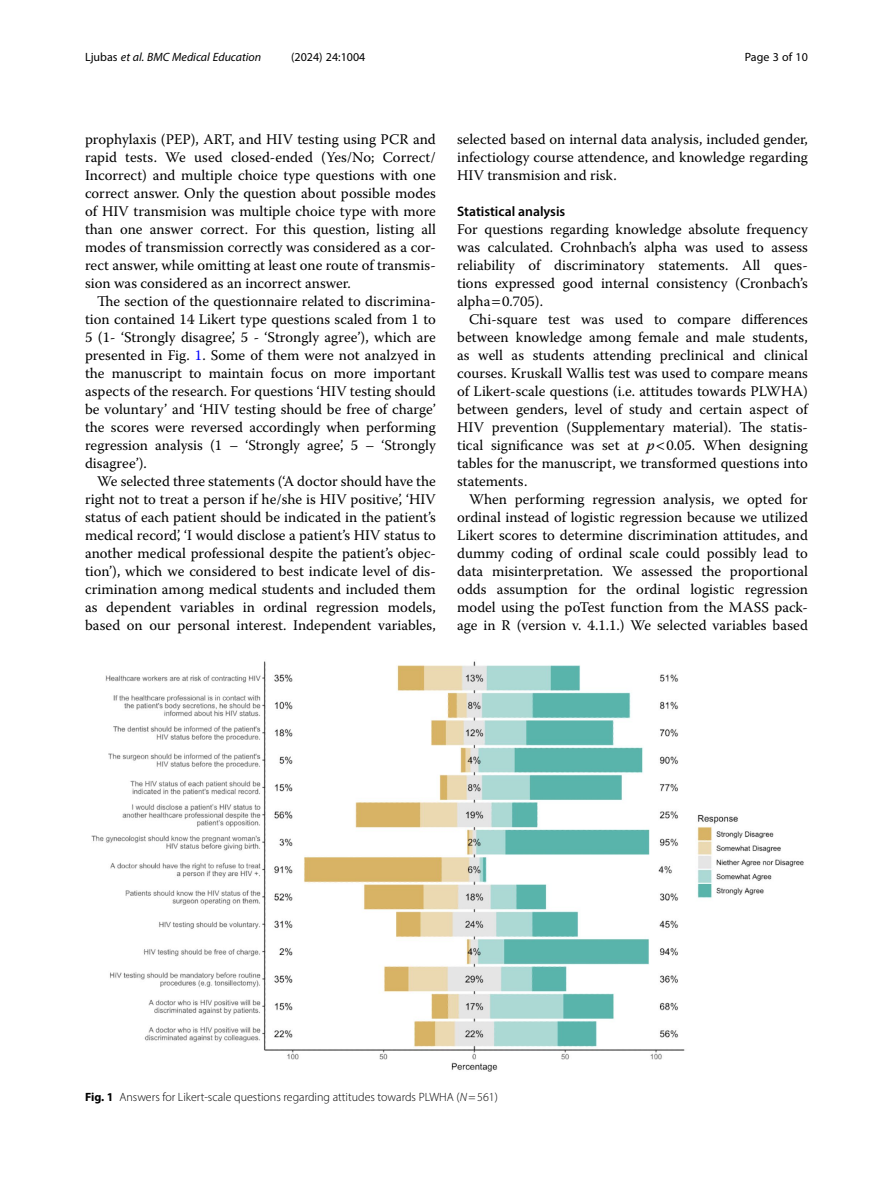
<style>
.page{position:relative;width:893px;height:1191px;background:#fff}
.page>*{position:absolute;margin:0;border:0;box-sizing:border-box;transform-origin:0 0}
.Body_Text_Indent{font:14.7px/18px "Warnock Pro";color:#000;text-align:justify}
.Body_Text{font:14.7px/18px "Warnock Pro";color:#000;text-align:justify}
.Head_2{font:600 13.8px "Myriad Pro";color:#000}
.Figure_Caption{font:300 12px "Myriad Pro";color:#000}
.t1{font:italic 12px "Myriad Pro";color:#000}
.t2{font:12px "Myriad Pro";color:#000}
.s1{font-style:normal}
.s2{color:#00f}
.s3{font-style:italic}
.s4{font-weight:700}
</style>
<div class="page">
<img style="left:91px;top:661px;width:713px;height:411px">
<p class="t1" style="left:85px;top:50px;width:178px"><span class="s1">Ljubas</span> et al. BMC Medical Education</p>
<p class="t2" style="left:291px;top:50px;width:76px">(2024) 24:1004</p>
<p class="t2" style="left:745px;top:50px;width:65px">Page 3 of 10</p>
<p class="Body_Text_Indent" style="left:85px;top:130px;width:352px">prophylaxis (PEP), ART, and HIV testing using PCR and rapid tests. We used closed-ended (Yes/No; Correct/ Incorrect) and multiple choice type questions with one correct answer. Only the question about possible modes of HIV transmision was multiple choice type with more than one answer correct. For this question, listing all modes of transmission correctly was considered as a cor&shy;rect answer, while omitting at least one route of transmis&shy;sion was considered as an incorrect answer.</p>
<p class="Body_Text_Indent" style="left:85px;top:292px;width:352px;text-indent:12px">The section of the questionnaire related to discrimina&shy;tion contained 14 Likert type questions scaled from 1 to 5 (1- ‘Strongly disagree’, 5 - ‘Strongly agree’), which are presented in Fig. <span class="s2">1</span>. Some of them were not analzyed in the manuscript to maintain focus on more important aspects of the research. For questions ‘HIV testing should be voluntary’ and ‘HIV testing should be free of charge’ the scores were reversed accordingly when performing regression analysis (1 – ‘Strongly agree’, 5 – ‘Strongly disagree’).</p>
<p class="Body_Text_Indent" style="left:85px;top:472px;width:352px;text-indent:12px">We selected three statements (‘A doctor should have the right not to treat a person if he/she is HIV positive’, ‘HIV status of each patient should be indicated in the patient’s medical record’, ‘I would disclose a patient’s HIV status to another medical professional despite the patient’s objec&shy;tion’), which we considered to best indicate level of dis&shy;crimination among medical students and included them as dependent variables in ordinal regression models, based on our personal interest. Independent variables,</p>
<p class="Body_Text_Indent" style="left:457px;top:130px;width:352px">selected based on internal data analysis, included gender, infectiology course attendence, and knowledge regarding HIV transmision and risk.</p>
<p class="Head_2" style="left:457px;top:203px;width:110px">Statistical analysis</p>
<p class="Body_Text" style="left:457px;top:220px;width:352px">For questions regarding knowledge absolute frequency was calculated. Crohnbach’s alpha was used to assess reliability of discriminatory statements. All ques&shy;tions expressed good internal consistency (Cronbach’s alpha 0.705).</p>
<p class="Body_Text_Indent" style="left:457px;top:310px;width:352px;text-indent:12px">Chi-square test was used to compare differences between knowledge among female and male students, as well as students attending preclinical and clinical courses. Kruskall Wallis test was used to compare means of Likert-scale questions (i.e. attitudes towards PLWHA) between genders, level of study and certain aspect of HIV prevention (Supplementary material). The statis&shy;tical significance was set at <span class="s3">p</span> 0.05. When designing tables for the manuscript, we transformed questions into statements.</p>
<p class="Body_Text_Indent" style="left:457px;top:490px;width:352px;text-indent:12px">When performing regression analysis, we opted for ordinal instead of logistic regression because we utilized Likert scores to determine discrimination attitudes, and dummy coding of ordinal scale could possibly lead to data misinterpretation. We assessed the proportional odds assumption for the ordinal logistic regression model using the poTest function from the MASS pack&shy;age in R (version v. 4.1.1.) We selected variables based</p>
<p class="Figure_Caption" style="left:85px;top:1089px;width:414px"><span class="s4">Fig. 1</span> Answers for Likert-scale questions regarding attitudes towards PLWHA (<span class="s3">N</span>=561)</p>
</div>
